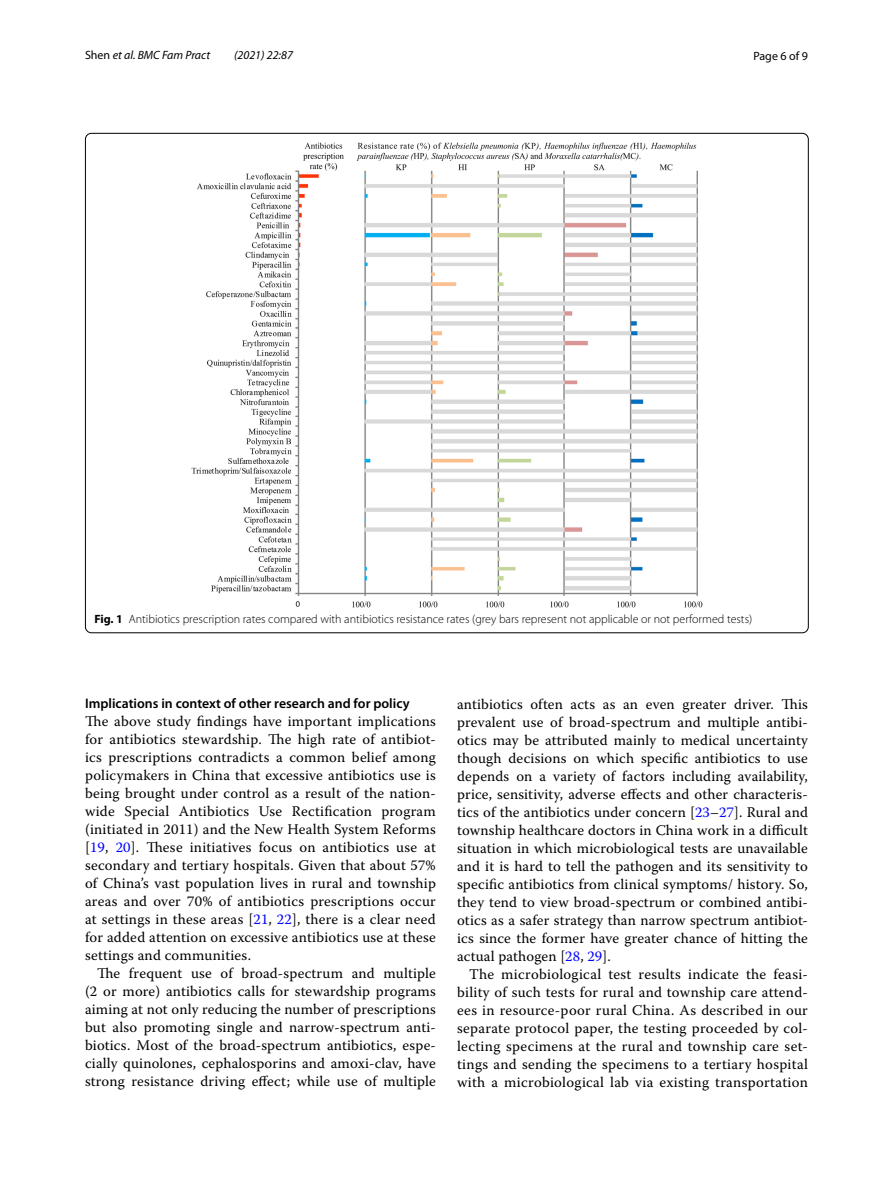
<style>
.page{position:relative;width:893px;height:1187px;background:#fff}
.page>*{position:absolute;margin:0;border:0;box-sizing:border-box;transform-origin:0 0}
.t1{font:14.7px/18px "Warnock Pro";letter-spacing:.015em;color:#000;text-align:justify}
.t2{font:600 13.8px "Myriad Pro";color:#000}
.t3{font:300 12px "Myriad Pro";color:#000}
.t4{font:italic 12px "Myriad Pro";color:#000}
.t5{font:12px "Myriad Pro";color:#000}
.s1{font-style:normal}
.s2{font-weight:700}
.s3{color:#00f}
</style>
<div class="page">
<img style="left:192px;top:142px;width:510px;height:465px">
<p class="t4" style="left:85px;top:48px;width:127px"><span class="s1">Shen</span> et al. BMC Fam Pract</p>
<p class="t4" style="left:234px;top:48px;width:60px">(2021) 22:87</p>
<p class="t5" style="left:753px;top:48px;width:56px">Page 6 of 9</p>
<p class="t3" style="left:94px;top:612px;width:659px"><span class="s2">Fig. 1</span> Antibiotics prescription rates compared with antibiotics resistance rates (grey bars represent not applicable or not performed tests)</p>
<p class="t2" style="left:85px;top:694px;width:326px">Implications in context of other research and for policy</p>
<p class="t1" style="left:85px;top:712px;width:352px">The above study findings have important implications for antibiotics stewardship. The high rate of antibiot&shy;ics prescriptions contradicts a common belief among policymakers in China that excessive antibiotics use is being brought under control as a result of the nation&shy;wide Special Antibiotics Use Rectification program (initiated in 2011) and the New Health System Reforms [<span class="s3">19</span>, <span class="s3">20</span>]. These initiatives focus on antibiotics use at secondary and tertiary hospitals. Given that about 57% of China’s vast population lives in rural and township areas and over 70% of antibiotics prescriptions occur at settings in these areas [<span class="s3">21</span>, <span class="s3">22</span>], there is a clear need for added attention on excessive antibiotics use at these settings and communities.</p>
<p class="t1" style="left:85px;top:964px;width:352px;text-indent:12px">The frequent use of broad-spectrum and multiple (2 or more) antibiotics calls for stewardship programs aiming at not only reducing the number of prescriptions but also promoting single and narrow-spectrum anti&shy;biotics. Most of the broad-spectrum antibiotics, espe&shy;cially quinolones, cephalosporins and amoxi-clav, have strong resistance driving effect; while use of multiple</p>
<p class="t1" style="left:457px;top:694px;width:352px">antibiotics often acts as an even greater driver. This prevalent use of broad-spectrum and multiple antibi&shy;otics may be attributed mainly to medical uncertainty though decisions on which specific antibiotics to use depends on a variety of factors including availability, price, sensitivity, adverse effects and other characteris&shy;tics of the antibiotics under concern [<span class="s3">23</span>–<span class="s3">27</span>]. Rural and township healthcare doctors in China work in a difficult situation in which microbiological tests are unavailable and it is hard to tell the pathogen and its sensitivity to specific antibiotics from clinical symptoms/ history. So, they tend to view broad-spectrum or combined antibi&shy;otics as a safer strategy than narrow spectrum antibiot&shy;ics since the former have greater chance of hitting the actual pathogen [<span class="s3">28</span>, <span class="s3">29</span>].</p>
<p class="t1" style="left:457px;top:964px;width:352px;text-indent:12px">The microbiological test results indicate the feasi&shy;bility of such tests for rural and township care attend&shy;ees in resource-poor rural China. As described in our separate protocol paper, the testing proceeded by col&shy;lecting specimens at the rural and township care set&shy;tings and sending the specimens to a tertiary hospital with a microbiological lab via existing transportation</p>
</div>
